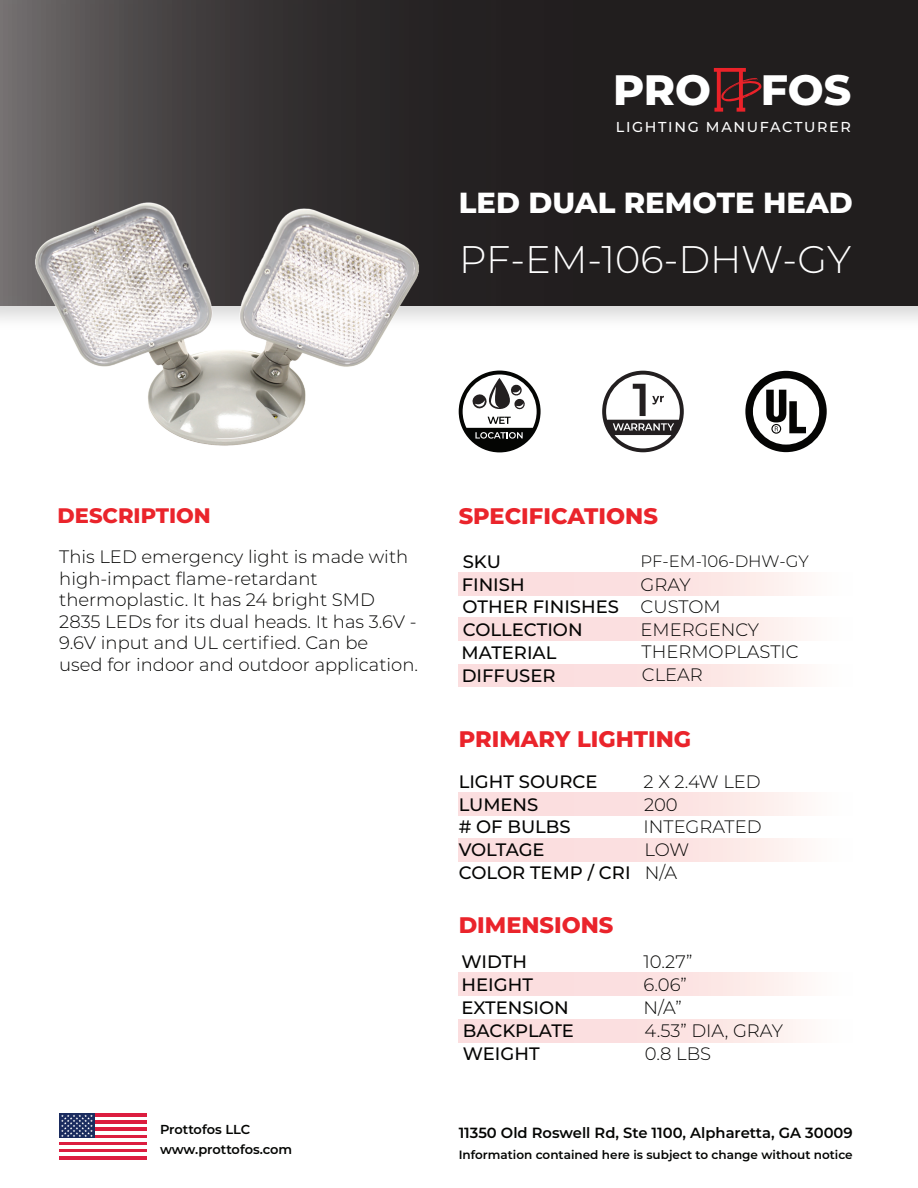
<style>
.page{position:relative;width:918px;height:1188px;background:#fff}
.page>*{position:absolute;margin:0;border:0;box-sizing:border-box;transform-origin:0 0}
.t1{font:800 42.45px "Montserrat";letter-spacing:-.005em;color:#fff}
.t2{font:300 38.4px "Montserrat";color:#fff}
.t3{font:800 28.95px "Montserrat";color:#fff}
.t4{font:800 22.5px "Montserrat";color:#ea242b}
.t5{font:800 21px "Montserrat";color:#ea242b}
.t6{font:300 18px/22.6px "Montserrat";color:#050504}
.t7{font:500 18px/22.8px "Montserrat";color:#050504}
.t8{font:300 16.5px "Montserrat";color:#050504}
.t9{font:600 14.7px "Montserrat";color:#040503}
.t10{font:500 14.4px "Montserrat";letter-spacing:.115em;color:#fff}
.t11{font:600 13.05px/20.2px "Montserrat";letter-spacing:-.01em;color:#040503}
.t12{font:600 12px "Montserrat";color:#040503}
</style>
<div class="page">
<svg style="left:0;top:0;width:918px;height:306px;background:#2b2828"></svg>
<hr style="left:59px;top:1113px;width:88px;height:4px;background:#dc1d3f">
<hr style="left:59px;top:1121px;width:88px;height:3px;background:#dc1d3f">
<svg style="left:94px;top:1124px;width:53px;height:4px"></svg>
<hr style="left:59px;top:1128px;width:88px;height:3px;background:#dc1d3f">
<hr style="left:59px;top:1135px;width:88px;height:3px;background:#dc1d3f">
<hr style="left:59px;top:1142px;width:88px;height:3px;background:#dc1d3f">
<hr style="left:59px;top:1149px;width:88px;height:3px;background:#dc1d3f">
<hr style="left:59px;top:1156px;width:88px;height:4px;background:#dc1d3f">
<div style="left:59px;top:1113px;width:35px;height:25px;background:#1b2c5f"></div>
<svg style="left:61px;top:1115px;width:32px;height:22px"></svg>
<svg style="left:459px;top:371px;width:82px;height:81px"></svg>
<img style="left:23px;top:120px;width:407px;height:326px">
<svg style="left:745px;top:371px;width:82px;height:81px"></svg>
<div style="left:771px;top:424px;width:10px;height:10px;border:1px solid #050504;border-radius:50%"></div>
<svg style="left:602px;top:371px;width:82px;height:81px"></svg>
<div style="left:459px;top:1019px;width:394px;height:23px;background:linear-gradient(to right,#fad6d8,#fef6f4)"></div>
<div style="left:459px;top:664px;width:394px;height:23px;background:linear-gradient(to right,#fad6d8,#fef6f4)"></div>
<div style="left:459px;top:618px;width:394px;height:23px;background:linear-gradient(to right,#fad6d8,#fef6f4)"></div>
<div style="left:459px;top:573px;width:394px;height:22px;background:linear-gradient(to right,#fad6d8,#fef6f4)"></div>
<div style="left:459px;top:838px;width:394px;height:23px;background:linear-gradient(to right,#fad6d8,#fef6f4)"></div>
<div style="left:459px;top:793px;width:394px;height:23px;background:linear-gradient(to right,#fad6d8,#fef6f4)"></div>
<div style="left:459px;top:973px;width:394px;height:23px;background:linear-gradient(to right,#fad6d8,#fef6f4)"></div>
<svg style="left:714px;top:68px;width:48px;height:44px;background:#5f1f21"></svg>
<h1 class="t1" style="left:613px;top:59px;width:240px">PRO FOS</h1>
<p class="t10" style="left:616px;top:117px;width:237px">LIGHTING MANUFACTURER</p>
<p class="t5" style="left:58px;top:501px;width:155px">DESCRIPTION</p>
<h3 class="t3" style="left:459px;top:181px;width:395px">LED DUAL REMOTE HEAD</h3>
<h2 class="t2" style="left:459px;top:234px;width:394px">PF-EM-106-DHW-GY</h2>
<p class="t4" style="left:459px;top:499px;width:201px">SPECIFICATIONS</p>
<p class="t6" style="left:59px;top:545px;width:360px;line-height:21.6px">This LED emergency light is made with high-impact flame-retardant thermoplastic. It has 24 bright SMD 2835 LEDs for its dual heads. It has 3.6V - 9.6V input and UL certified. Can be<br>used for indoor and outdoor application.</p>
<p class="t7" style="left:462px;top:549px;width:159px">SKU<br>FINISH<br>OTHER FINISHES<br>COLLECTION<br>MATERIAL<br>DIFFUSER</p>
<p class="t8" style="left:641px;top:550px;width:170px">PF-EM-106-DHW-GY</p>
<p class="t6" style="left:641px;top:572px;width:160px">GRAY<br>CUSTOM<br>EMERGENCY<br>THERMOPLASTIC<br>CLEAR</p>
<p class="t4" style="left:459px;top:723px;width:234px">PRIMARY LIGHTING</p>
<p class="t7" style="left:459px;top:769px;width:140px">LIGHT SOURCE<br>LUMENS</p>
<p class="t7" style="left:459px;top:838px;width:173px">VOLTAGE<br>COLOR TEMP / CRI</p>
<p class="t7" style="left:459px;top:815px;width:114px"># OF BULBS</p>
<p class="t4" style="left:459px;top:909px;width:156px">DIMENSIONS</p>
<p class="t7" style="left:462px;top:950px;width:114px">WIDTH<br>HEIGHT<br>EXTENSION<br>BACKPLATE<br>WEIGHT</p>
<p class="t6" style="left:644px;top:769px;width:119px;line-height:23.5px">2 X 2.4W LED<br>200</p>
<p class="t6" style="left:644px;top:815px;width:120px">INTEGRATED<br>LOW<br>N/A</p>
<p class="t6" style="left:644px;top:950px;width:51px">10.27”</p>
<p class="t6" style="left:644px;top:973px;width:45px;line-height:23.1px">6.06”<br>N/A”</p>
<p class="t6" style="left:645px;top:1019px;width:140px">4.53” DIA, GRAY<br>0.8 LBS</p>
<p class="t11" style="left:160px;top:1118px;width:134px">Prottofos LLC www.prottofos.com</p>
<p class="t9" style="left:459px;top:1123px;width:396px">11350 Old Roswell Rd, Ste 1100, Alpharetta, GA 30009</p>
<p class="t12" style="left:459px;top:1146px;width:396px">Information contained here is subject to change without notice</p>
</div>
